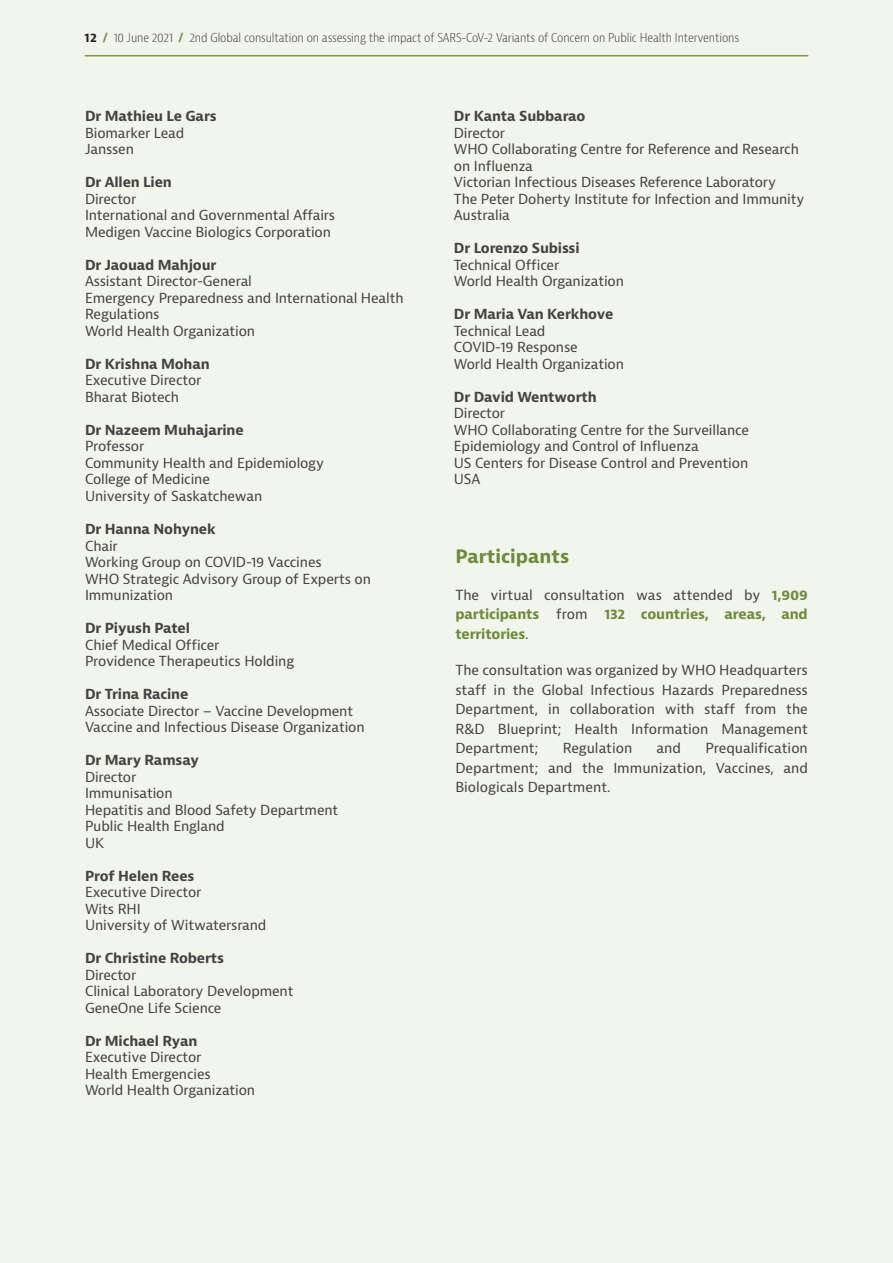
<style>
.page{position:relative;width:893px;height:1263px;background:#f2f5eb}
.page>*{position:absolute;margin:0;border:0;box-sizing:border-box;transform-origin:0 0}
.t1{font:700 18px "Bernina Sans";color:#6c8b3c}
.t2{font:13.5px/16.5px "Bernina Sans";letter-spacing:-.01em;color:#434343}
.t3{font:700 13.5px/19.5px "Bernina Sans";letter-spacing:-.01em;color:#6c8b3c;text-align:justify}
.t4{font:300 condensed 12px "Bernina Sans";letter-spacing:-.01em;color:#434343}
.s1{font-weight:700;font-stretch:normal;color:#231f20}
.s2{font-weight:700;color:#6c8b3c}
.s3{font-weight:700}
.s4{font-weight:400;color:#434343}
</style>
<div class="page">
<hr style="left:85px;top:55px;width:723px;height:1px;background:#7b9d44">
<p class="t4" style="left:85px;top:30px;width:656px"><span class="s1">12</span> <span class="s2">/</span> 10 June 2021 <span class="s2">/</span> 2nd Global consultation on assessing the impact of SARS-CoV-2 Variants of Concern on Public Health Interventions</p>
<p class="t2" style="left:85px;top:109px;width:133px"><span class="s3">Dr Mathieu Le Gars<br></span>Biomarker Lead<br>Janssen</p>
<p class="t2" style="left:85px;top:175px;width:252px"><span class="s3">Dr Allen Lien<br></span>Director<br>International and Governmental Affairs<br>Medigen Vaccine Biologics Corporation</p>
<p class="t2" style="left:85px;top:257px;width:320px"><span class="s3">Dr Jaouad Mahjour<br></span>Assistant Director-General<br>Emergency Preparedness and International Health<br>Regulations<br>World Health Organization</p>
<p class="t2" style="left:85px;top:356px;width:126px"><span class="s3">Dr Krishna Mohan<br></span>Executive Director<br>Bharat Biotech</p>
<p class="t2" style="left:85px;top:422px;width:241px"><span class="s3">Dr Nazeem Muhajarine<br></span>Professor<br>Community Health and Epidemiology<br>College of Medicine<br>University of Saskatchewan</p>
<p class="t2" style="left:85px;top:521px;width:287px"><span class="s3">Dr Hanna Nohynek<br></span>Chair<br>Working Group on COVID-19 Vaccines<br>WHO Strategic Advisory Group of Experts on<br>Immunization</p>
<p class="t2" style="left:85px;top:620px;width:211px"><span class="s3">Dr Piyush Patel<br></span>Chief Medical Officer<br>Providence Therapeutics Holding</p>
<p class="t2" style="left:85px;top:686px;width:281px"><span class="s3">Dr Trina Racine<br></span>Associate Director – Vaccine Development<br>Vaccine and Infectious Disease Organization</p>
<p class="t2" style="left:85px;top:752px;width:255px"><span class="s3">Dr Mary Ramsay<br></span>Director<br>Immunisation<br>Hepatitis and Blood Safety Department<br>Public Health England<br>UK</p>
<p class="t2" style="left:85px;top:868px;width:183px"><span class="s3">Prof Helen Rees<br></span>Executive Director<br>Wits RHI<br>University of Witwatersrand</p>
<p class="t2" style="left:85px;top:950px;width:210px"><span class="s3">Dr Christine Roberts<br></span>Director<br>Clinical Laboratory Development<br>GeneOne Life Science</p>
<p class="t2" style="left:85px;top:1033px;width:172px"><span class="s3">Dr Michael Ryan<br></span>Executive Director<br>Health Emergencies<br>World Health Organization</p>
<p class="t2" style="left:454px;top:109px;width:352px"><span class="s3">Dr Kanta Subbarao<br></span>Director<br>WHO Collaborating Centre for Reference and Research on Influenza<br>Victorian Infectious Diseases Reference Laboratory<br>The Peter Doherty Institute for Infection and Immunity<br>Australia</p>
<p class="t2" style="left:454px;top:241px;width:172px"><span class="s3">Dr Lorenzo Subissi<br></span>Technical Officer<br>World Health Organization</p>
<p class="t2" style="left:454px;top:307px;width:172px"><span class="s3">Dr Maria Van Kerkhove<br></span>Technical Lead<br>COVID-19 Response<br>World Health Organization</p>
<p class="t2" style="left:454px;top:389px;width:297px"><span class="s3">Dr David Wentworth<br></span>Director<br>WHO Collaborating Centre for the Surveillance<br>Epidemiology and Control of Influenza<br>US Centers for Disease Control and Prevention<br>USA</p>
<p class="t1" style="left:455px;top:545px;width:115px">Participants</p>
<p class="t3" style="left:455px;top:585px;width:354px"><span class="s4">The virtual consultation was attended by</span> 1,909 participants <span class="s4">from</span> 132 countries, areas, and territories<span class="s4">.</span></p>
<p class="t2" style="left:455px;top:661px;width:354px;line-height:19.5px;text-align:justify">The consultation was organized by WHO Headquarters staff in the Global Infectious Hazards Preparedness Department, in collaboration with staff from the R&amp;D Blueprint; Health Information Management Department;</p>
<p class="t2" style="left:455px;top:739px;width:354px;line-height:19.5px;text-align:justify;text-indent:250px">Prequalification Department; and the Immunization, Vaccines, and Biologicals Department.</p>
<p class="t2" style="left:563px;top:740px;width:71px">Regulation</p>
<p class="t2" style="left:657px;top:740px;width:26px">and</p>
</div>
